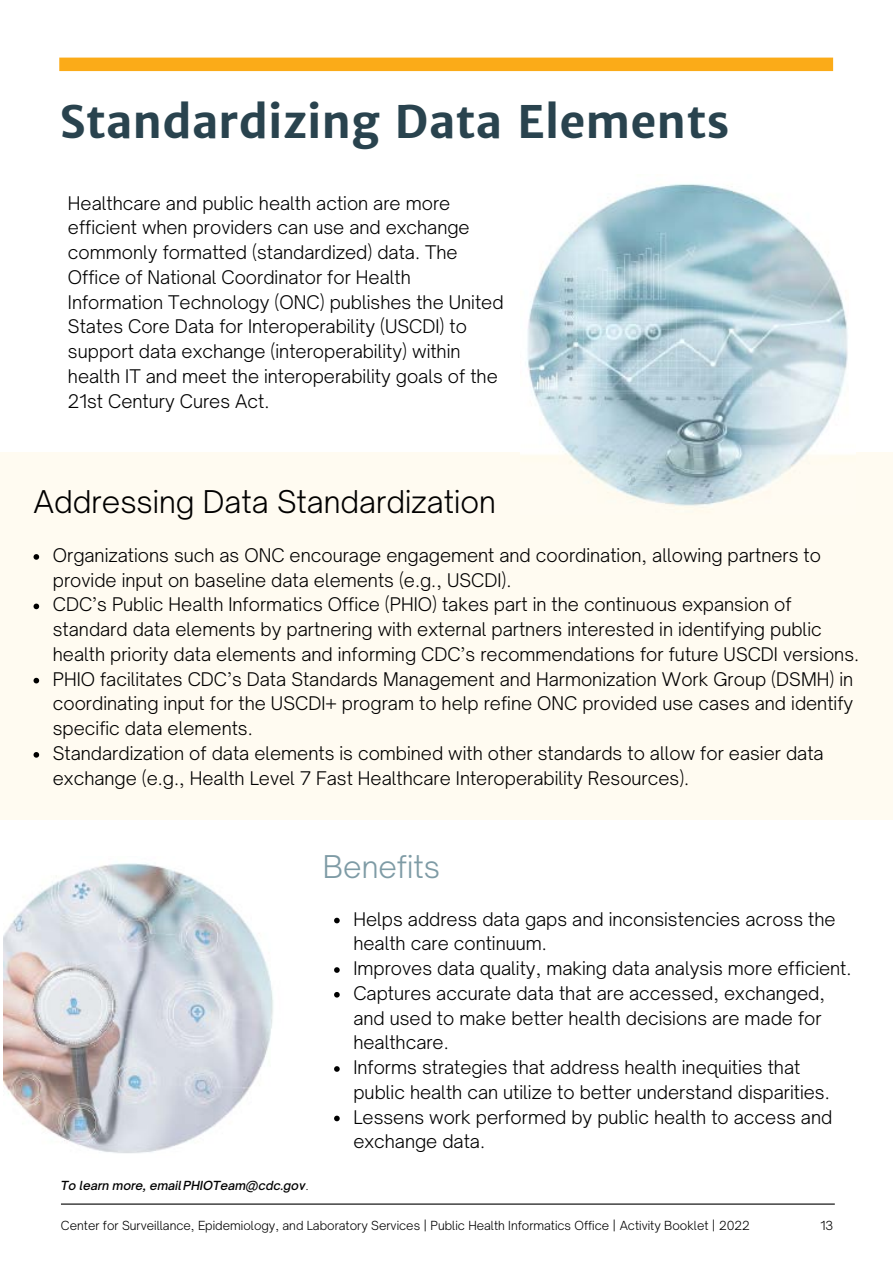
<style>
.page{position:relative;width:893px;height:1264px;background:#fff}
.page>*{position:absolute;margin:0;border:0;box-sizing:border-box;transform-origin:0 0}
.t1{font:700 45px "Merriweather Sans";color:#29434e}
.t2{font:300 30px "Open Sauce One";color:#000}
.t3{font:300 30px "Open Sauce One";color:#7e9ba5}
.t4{font:300 18px/24.8px "Open Sauce One";color:#000}
.t5{font:300 12px "Open Sauce One";color:#000}
.t6{font:italic 500 12px "Open Sauce One";color:#000}
.s1{font-weight:300;font-style:normal}
</style>
<div class="page">
<div style="left:0;top:452px;width:892px;height:368px;background:#fffbf1"></div>
<hr style="left:61px;top:1203px;width:773px;height:1px;background:#000">
<div style="left:59px;top:58px;width:774px;height:13px;background:#fbab18"></div>
<img style="left:521px;top:184px;width:334px;height:322px">
<svg style="left:34px;top:554px;width:5px;height:5px"></svg>
<svg style="left:34px;top:603px;width:5px;height:6px"></svg>
<svg style="left:34px;top:677px;width:5px;height:6px"></svg>
<svg style="left:34px;top:752px;width:5px;height:5px"></svg>
<svg style="left:334px;top:917px;width:6px;height:6px"></svg>
<svg style="left:334px;top:967px;width:6px;height:5px"></svg>
<svg style="left:334px;top:992px;width:6px;height:5px"></svg>
<svg style="left:334px;top:1066px;width:6px;height:5px"></svg>
<svg style="left:334px;top:1115px;width:6px;height:6px"></svg>
<img style="left:4px;top:863px;width:269px;height:290px">
<p class="t1" style="left:59px;top:93px;width:671px">Standardizing Data Elements</p>
<p class="t4" style="left:68px;top:190px;width:437px">Healthcare and public health action are more efficient when providers can use and exchange commonly formatted (standardized) data. The Office of National Coordinator for Health Information Technology (ONC) publishes the United States Core Data for Interoperability (USCDI) to support data exchange (interoperability) within health IT and meet the interoperability goals of the 21st Century Cures Act.</p>
<p class="t2" style="left:33px;top:483px;width:464px">Addressing Data Standardization</p>
<p class="t4" style="left:53px;top:542px;width:769px">Organizations such as ONC encourage engagement and coordination, allowing partners to provide input on baseline data elements (e.g., USCDI).</p>
<p class="t4" style="left:53px;top:592px;width:807px">CDC’s Public Health Informatics Office (PHIO) takes part in the continuous expansion of standard data elements by partnering with external partners interested in identifying public health priority data elements and informing CDC’s recommendations for future USCDI versions.</p>
<p class="t4" style="left:53px;top:666px;width:801px;text-align:justify">PHIO facilitates CDC’s Data Standards Management and Harmonization Work Group (DSMH) in coordinating input for the USCDI+ program to help refine ONC provided use cases and identify specific data elements.</p>
<p class="t4" style="left:53px;top:740px;width:772px">Standardization of data elements is combined with other standards to allow for easier data exchange (e.g., Health Level 7 Fast Healthcare Interoperability Resources).</p>
<p class="t3" style="left:323px;top:847px;width:119px">Benefits</p>
<p class="t4" style="left:353px;top:906px;width:499px">Helps address data gaps and inconsistencies across the health care continuum.<br>Improves data quality, making data analysis more efficient.<br>Captures accurate data that are accessed, exchanged, and used to make better health decisions are made for healthcare.<br>Informs strategies that address health inequities that public health can utilize to better understand disparities.<br>Lessens work performed by public health to access and exchange data.</p>
<p class="t6" style="left:61px;top:1177px;width:249px">To learn more, emailPHIOTeam@cdc.gov<span class="s1">.</span></p>
<p class="t5" style="left:61px;top:1217px;width:690px">Center for Surveillance, Epidemiology, and Laboratory Services | Public Health Informatics Office | Activity Booklet | 2022</p>
<p class="t5" style="left:820px;top:1217px;width:14px">13</p>
</div>
